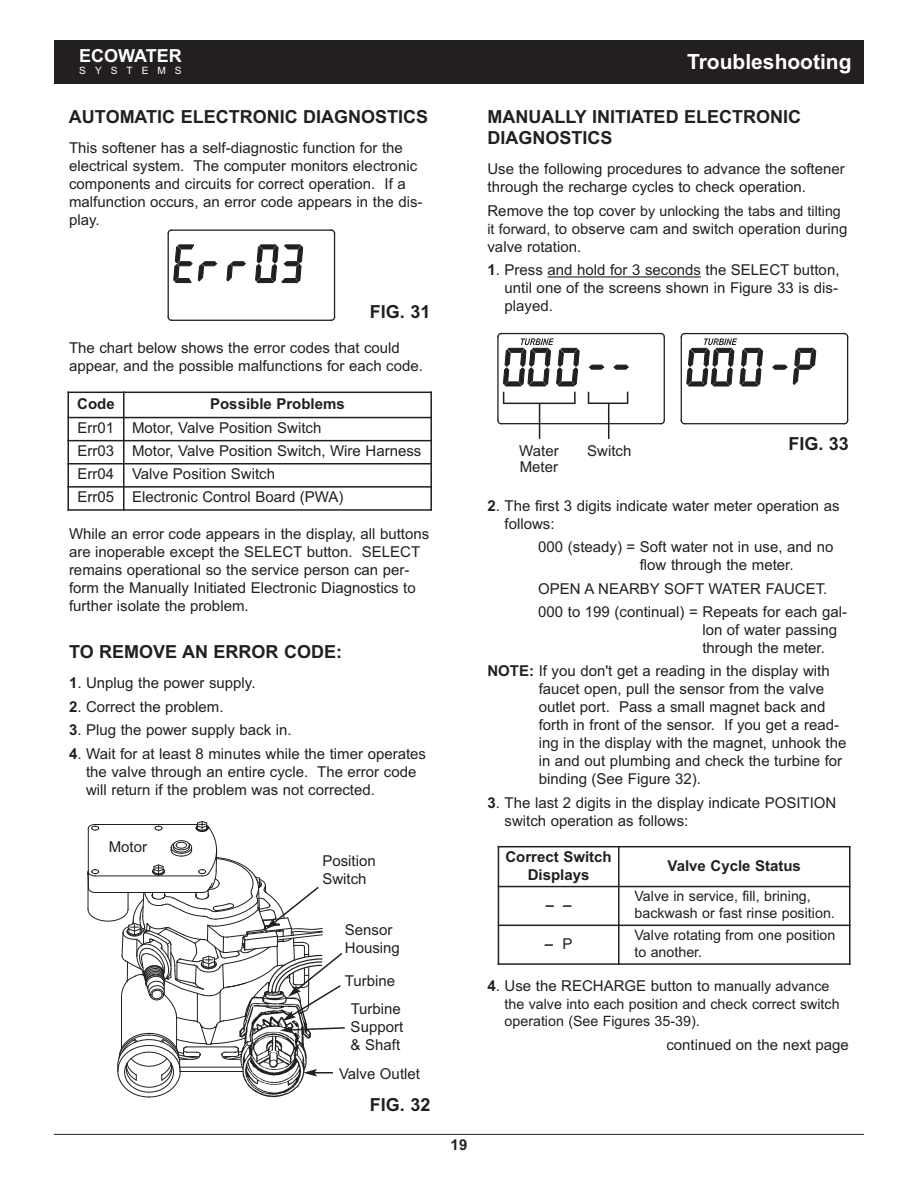
<style>
.page{position:relative;width:918px;height:1188px;background:#fff}
.page>*{position:absolute;margin:0;border:0;box-sizing:border-box;transform-origin:0 0}
.t1{font:700 21px "Arial";color:#fff}
.t2{font:700 18px/21.6px "Arial";color:#231f20}
.t3{font:700 18px "Arial";color:#fff}
.t4{font:15px/18px "Arial";color:#231f20}
.t5{font:700 15px/18px "Arial";color:#231f20;text-align:center}
.t6{font:14.25px/17.1px "Arial";color:#231f20}
.t7{font:10.2px "Arial";letter-spacing:.89em;color:#fff}
.s1{font-weight:700}
.s2{font-size:15px}
.s3{font-size:14.25px}
.s4{font-weight:400}
</style>
<div class="page">
<hr style="left:54px;top:1134px;width:810px;height:1px;background:#231f20">
<div style="left:54px;top:40px;width:810px;height:44px;background:#231f20"></div>
<hr style="left:548px;top:276px;width:153px;height:2px;background:#231f20">
<hr style="left:501px;top:333px;width:160px;height:1px;background:#231f20">
<svg style="left:660px;top:333px;width:5px;height:5px"></svg>
<hr style="left:501px;top:423px;width:160px;height:1px;background:#231f20">
<svg style="left:661px;top:419px;width:4px;height:5px"></svg>
<hr style="left:497px;top:337px;width:2px;height:83px;background:#231f20">
<hr style="left:664px;top:337px;width:1px;height:83px;background:#231f20">
<svg style="left:589px;top:364px;width:15px;height:6px"></svg>
<svg style="left:613px;top:364px;width:16px;height:6px"></svg>
<hr style="left:685px;top:333px;width:159px;height:1px;background:#231f20">
<svg style="left:843px;top:333px;width:5px;height:4px"></svg>
<hr style="left:685px;top:423px;width:159px;height:1px;background:#231f20">
<hr style="left:681px;top:337px;width:1px;height:83px;background:#231f20">
<hr style="left:847px;top:337px;width:1px;height:83px;background:#231f20">
<svg style="left:772px;top:348px;width:44px;height:37px"></svg>
<svg style="left:681px;top:333px;width:82px;height:54px"></svg>
<hr style="left:171px;top:230px;width:160px;height:1px;background:#231f20">
<svg style="left:330px;top:229px;width:5px;height:6px"></svg>
<hr style="left:171px;top:320px;width:160px;height:1px;background:#231f20">
<svg style="left:330px;top:316px;width:5px;height:5px"></svg>
<hr style="left:168px;top:233px;width:1px;height:84px;background:#231f20">
<hr style="left:334px;top:233px;width:1px;height:84px;background:#231f20">
<svg style="left:226px;top:261px;width:20px;height:21px"></svg>
<svg style="left:255px;top:244px;width:48px;height:39px"></svg>
<svg style="left:173px;top:244px;width:44px;height:39px"></svg>
<hr style="left:68px;top:392px;width:1px;height:119px;background:#231f20">
<hr style="left:123px;top:392px;width:1px;height:119px;background:#231f20">
<hr style="left:430px;top:392px;width:2px;height:119px;background:#231f20">
<hr style="left:68px;top:392px;width:364px;height:1px;background:#231f20">
<hr style="left:68px;top:417px;width:364px;height:1px;background:#231f20">
<hr style="left:68px;top:440px;width:364px;height:1px;background:#231f20">
<hr style="left:68px;top:463px;width:364px;height:2px;background:#231f20">
<hr style="left:68px;top:486px;width:364px;height:2px;background:#231f20">
<hr style="left:68px;top:509px;width:364px;height:2px;background:#231f20">
<svg style="left:497px;top:333px;width:83px;height:71px"></svg>
<hr style="left:504px;top:403px;width:71px;height:1px;background:#231f20">
<hr style="left:539px;top:404px;width:1px;height:35px;background:#231f20">
<svg style="left:588px;top:392px;width:1px;height:12px"></svg>
<hr style="left:589px;top:403px;width:39px;height:1px;background:#231f20">
<hr style="left:608px;top:404px;width:1px;height:35px;background:#231f20">
<svg style="left:88px;top:821px;width:257px;height:277px"></svg>
<hr style="left:498px;top:846px;width:1px;height:119px;background:#231f20">
<hr style="left:618px;top:846px;width:2px;height:119px;background:#231f20">
<hr style="left:849px;top:846px;width:1px;height:119px;background:#231f20">
<hr style="left:498px;top:846px;width:352px;height:1px;background:#231f20">
<hr style="left:498px;top:886px;width:352px;height:1px;background:#231f20">
<hr style="left:498px;top:925px;width:352px;height:1px;background:#231f20">
<hr style="left:498px;top:963px;width:352px;height:2px;background:#231f20">
<p class="t3" style="left:79px;top:45px;width:104px">ECOWATER</p>
<p class="t7" style="left:79px;top:64px;width:104px">SYSTEMS</p>
<p class="t2" style="left:69px;top:106px;width:361px">AUTOMATIC ELECTRONIC DIAGNOSTICS</p>
<p class="t4" style="left:69px;top:139px;width:355px">This softener has a self-diagnostic function for the electrical system. The computer monitors electronic components and circuits for correct operation. If a malfunction occurs, an error code appears in the dis&shy;play.</p>
<p class="t2" style="left:370px;top:301px;width:62px">FIG. 31</p>
<p class="t4" style="left:69px;top:339px;width:355px">The chart below shows the error codes that could appear, and the possible malfunctions for each code.</p>
<p class="t5" style="left:77px;top:395px;width:39px">Code</p>
<p class="t5" style="left:210px;top:395px;width:136px">Possible Problems</p>
<p class="t4" style="left:78px;top:416px;width:345px;line-height:23.1px">Err01 Motor, Valve Position Switch<br>Err03 Motor, Valve Position Switch, Wire Harness Err04 Valve Position Switch<br>Err05 Electronic Control Board (PWA)</p>
<p class="t4" style="left:69px;top:525px;width:362px">While an error code appears in the display, all buttons are inoperable except the SELECT button. SELECT remains operational so the service person can per&shy;form the Manually Initiated Electronic Diagnostics to further isolate the problem.</p>
<p class="t2" style="left:69px;top:641px;width:275px">TO REMOVE AN ERROR CODE:</p>
<p class="t4" style="left:69px;top:674px;width:188px"><span class="s1">1</span>. Unplug the power supply.</p>
<p class="t4" style="left:69px;top:698px;width:156px"><span class="s1">2</span>. Correct the problem.</p>
<p class="t4" style="left:69px;top:721px;width:224px"><span class="s1">3</span>. Plug the power supply back in.</p>
<p class="t4" style="left:86px;top:744px;width:342px;text-indent:-17px"><span class="s1">4</span>. Wait for at least 8 minutes while the timer operates the valve through an entire cycle. The error code will return if the problem was not corrected.</p>
<p class="t4" style="left:109px;top:838px;width:40px">Motor</p>
<p class="t4" style="left:322px;top:852px;width:55px">Position<br>Switch</p>
<p class="t4" style="left:345px;top:921px;width:57px">Sensor<br>Housing</p>
<p class="t4" style="left:345px;top:971px;width:52px">Turbine</p>
<p class="t4" style="left:351px;top:1000px;width:54px">Turbine<br>Support &amp; Shaft</p>
<p class="t4" style="left:339px;top:1065px;width:83px">Valve Outlet</p>
<p class="t2" style="left:370px;top:1094px;width:62px">FIG. 32</p>
<h1 class="t1" style="left:687px;top:49px;width:166px">Troubleshooting</h1>
<p class="t2" style="left:488px;top:106px;width:315px">MANUALLY INITIATED ELECTRONIC<br>DIAGNOSTICS</p>
<p class="t4" style="left:487px;top:160px;width:359px">Use the following procedures to advance the softener through the recharge cycles to check operation.</p>
<p class="t6" style="left:487px;top:202px;width:355px"><span class="s2">Remove the top cover</span> by unlocking the tabs and tilting</p>
<p class="t4" style="left:487px;top:220px;width:361px"><span class="s3">it forward,</span> to observe cam and switch operation during valve rotation.</p>
<p class="t4" style="left:505px;top:261px;width:336px;text-align:justify;text-indent:-17px"><span class="s1">1</span>. Press and hold for 3 seconds the SELECT button, until one of the screens shown in Figure 33 is dis&shy;played.</p>
<p class="t4" style="left:519px;top:442px;width:41px">Water</p>
<p class="t4" style="left:587px;top:442px;width:46px">Switch</p>
<p class="t4" style="left:520px;top:458px;width:40px">Meter</p>
<p class="t2" style="left:788px;top:433px;width:62px">FIG. 33</p>
<p class="t4" style="left:505px;top:497px;width:337px;text-indent:-17px"><span class="s1">2</span>. The first 3 digits indicate water meter operation as follows:</p>
<p class="t4" style="left:640px;top:538px;width:195px;text-indent:-101px">000 (steady) = Soft water not in use, and no flow through the meter.</p>
<p class="t4" style="left:538px;top:577px;width:310px;line-height:23.4px">OPEN A NEARBY SOFT WATER FAUCET.<br>000 to 199 (continual) = Repeats for each gal-</p>
<p class="t4" style="left:702px;top:621px;width:136px">lon of water passing through the meter.</p>
<p class="t4" style="left:539px;top:662px;width:309px;text-indent:-51px"><span class="s1">NOTE:</span> If you don't get a reading in the display with faucet open, pull the sensor from the valve outlet port. Pass a small magnet back and forth in front of the sensor. If you get a read&shy;ing in the display with the magnet, unhook the in and out plumbing and check the turbine for binding (See Figure 32).</p>
<p class="t4" style="left:505px;top:794px;width:333px;text-indent:-17px"><span class="s1">3</span>. The last 2 digits in the display indicate POSITION switch operation as follows:</p>
<p class="t5" style="left:505px;top:847px;width:108px">Correct Switch<br>Displays</p>
<p class="t5" style="left:668px;top:856px;width:135px">Valve Cycle Status</p>
<p class="t5" style="left:546px;top:896px;width:27px">– –</p>
<p class="t6" style="left:634px;top:888px;width:202px">Valve in service, fill, brining, backwash or fast rinse position.</p>
<p class="t5" style="left:545px;top:934px;width:29px">– <span class="s4">P</span></p>
<p class="t6" style="left:634px;top:926px;width:202px">Valve rotating from one position to another.</p>
<p class="t4" style="left:488px;top:977px;width:344px"><span class="s1">4</span>. Use the RECHARGE button to <span class="s3">manually advance</span></p>
<p class="t6" style="left:505px;top:995px;width:337px;line-height:17.7px">the valve into each position and check correct switch operation (See Figures 35-39).</p>
<p class="t4" style="left:666px;top:1035px;width:184px">continued on the next page</p>
<p class="t5" style="left:451px;top:1136px;width:18px">19</p>
</div>
